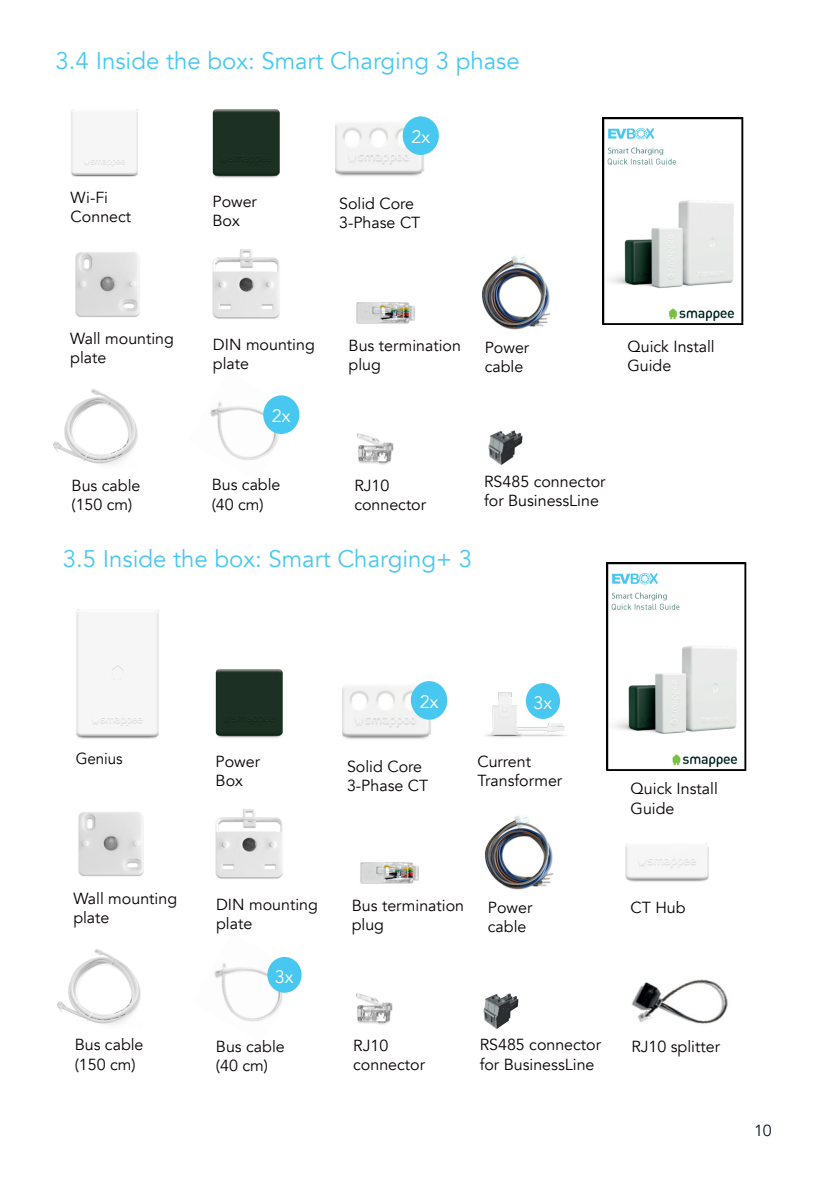
<style>
.page{position:relative;width:840px;height:1191px;background:#fff}
.page>*{position:absolute;margin:0;border:0;box-sizing:border-box;transform-origin:0 0}
.t1{font:24px "Avenir";color:#48c8f0}
.t2{font:18px "Avenir";color:#fff}
.Paragraph{font:16px/19.2px "Avenir";color:#080302}
.Paragraph-2{font:16px "Avenir";color:#080302;scale:.95 1}
.t3{font:16px "Avenir";color:#0a191f}
</style>
<div class="page">
<img style="left:212px;top:249px;width:68px;height:70px">
<img style="left:210px;top:397px;width:87px;height:63px">
<img style="left:212px;top:109px;width:67px;height:69px">
<img style="left:75px;top:252px;width:65px;height:65px">
<img style="left:54px;top:389px;width:84px;height:76px">
<img style="left:482px;top:256px;width:68px;height:74px">
<img style="left:356px;top:302px;width:59px;height:22px">
<img style="left:357px;top:433px;width:37px;height:32px">
<img style="left:71px;top:109px;width:67px;height:68px">
<img style="left:488px;top:430px;width:35px;height:35px">
<img style="left:602px;top:117px;width:141px;height:208px">
<img style="left:335px;top:116px;width:104px;height:60px">
<div style="left:402px;top:116px;width:36px;height:39px;background:#48c8f0;border-radius:50%"></div>
<div style="left:263px;top:395px;width:36px;height:39px;background:#48c8f0;border-radius:50%"></div>
<img style="left:215px;top:809px;width:68px;height:70px">
<img style="left:214px;top:956px;width:87px;height:66px">
<img style="left:215px;top:669px;width:68px;height:69px">
<img style="left:78px;top:812px;width:66px;height:65px">
<img style="left:57px;top:949px;width:84px;height:76px">
<img style="left:485px;top:816px;width:68px;height:74px">
<img style="left:360px;top:862px;width:59px;height:22px">
<img style="left:356px;top:993px;width:37px;height:32px">
<img style="left:483px;top:993px;width:35px;height:36px">
<img style="left:606px;top:562px;width:140px;height:208px">
<img style="left:76px;top:609px;width:83px;height:130px">
<div style="left:267px;top:957px;width:34px;height:35px;background:#48c8f0;border-radius:50%"></div>
<img style="left:631px;top:979px;width:97px;height:45px">
<img style="left:342px;top:681px;width:106px;height:58px">
<div style="left:411px;top:681px;width:36px;height:38px;background:#48c8f0;border-radius:50%"></div>
<img style="left:625px;top:843px;width:83px;height:39px">
<img style="left:485px;top:683px;width:81px;height:55px">
<p class="t1" style="left:56px;top:46px;width:465px">3.4 Inside the box: Smart Charging 3 phase</p>
<p class="Paragraph" style="left:71px;top:188px;width:62px">Wi-Fi<br>Connect</p>
<p class="Paragraph" style="left:212px;top:192px;width:46px">Power<br>Box</p>
<p class="t2" style="left:411px;top:127px;width:20px">2x</p>
<p class="Paragraph" style="left:339px;top:194px;width:83px">Solid Core<br>3-Phase CT</p>
<p class="Paragraph" style="left:70px;top:329px;width:105px">Wall mounting</p>
<p class="Paragraph" style="left:70px;top:348px;width:38px">plate</p>
<p class="Paragraph" style="left:213px;top:335px;width:103px">DIN mounting</p>
<p class="Paragraph" style="left:213px;top:354px;width:38px">plate</p>
<p class="t2" style="left:272px;top:405px;width:20px">2x</p>
<p class="Paragraph" style="left:348px;top:336px;width:114px">Bus termination</p>
<p class="Paragraph" style="left:348px;top:355px;width:34px">plug</p>
<p class="Paragraph" style="left:484px;top:338px;width:46px">Power cable</p>
<p class="Paragraph" style="left:72px;top:476px;width:70px">Bus cable (150 cm)</p>
<p class="Paragraph" style="left:211px;top:475px;width:70px">Bus cable (40 cm)</p>
<p class="Paragraph" style="left:354px;top:476px;width:73px">RJ10 connector</p>
<p class="Paragraph" style="left:484px;top:472px;width:123px">RS485 connector</p>
<p class="Paragraph" style="left:484px;top:491px;width:116px">for BusinessLine</p>
<p class="t1" style="left:63px;top:544px;width:411px">3.5 Inside the box: Smart Charging+ 3</p>
<p class="Paragraph" style="left:627px;top:337px;width:89px">Quick Install<br>Guide</p>
<p class="Paragraph-2" style="left:76px;top:749px;width:50px">Genius</p>
<p class="Paragraph" style="left:73px;top:888px;width:105px">Wall mounting</p>
<p class="Paragraph" style="left:73px;top:908px;width:38px">plate</p>
<p class="Paragraph" style="left:75px;top:1035px;width:70px">Bus cable (150 cm)</p>
<p class="t2" style="left:419px;top:691px;width:20px">2x</p>
<p class="t2" style="left:533px;top:692px;width:20px">3x</p>
<p class="Paragraph" style="left:215px;top:752px;width:46px">Power<br>Box</p>
<p class="Paragraph" style="left:347px;top:757px;width:83px">Solid Core<br>3-Phase CT</p>
<p class="Paragraph" style="left:477px;top:752px;width:55px">Current</p>
<p class="Paragraph" style="left:477px;top:771px;width:86px">Transformer</p>
<p class="Paragraph" style="left:630px;top:779px;width:89px">Quick Install<br>Guide</p>
<p class="Paragraph" style="left:216px;top:894px;width:103px">DIN mounting</p>
<p class="Paragraph" style="left:216px;top:914px;width:38px">plate</p>
<p class="Paragraph" style="left:351px;top:896px;width:114px">Bus termination</p>
<p class="Paragraph" style="left:351px;top:915px;width:34px">plug</p>
<p class="Paragraph" style="left:487px;top:897px;width:46px">Power cable</p>
<p class="Paragraph" style="left:630px;top:898px;width:57px">CT Hub</p>
<p class="t2" style="left:275px;top:965px;width:20px">3x</p>
<p class="Paragraph" style="left:216px;top:1036px;width:70px">Bus cable (40 cm)</p>
<p class="Paragraph" style="left:353px;top:1036px;width:73px">RJ10 connector</p>
<p class="Paragraph" style="left:479px;top:1035px;width:123px">RS485 connector</p>
<p class="Paragraph" style="left:479px;top:1054px;width:116px">for BusinessLine</p>
<p class="Paragraph" style="left:631px;top:1037px;width:90px">RJ10 splitter</p>
<p class="t3" style="left:753px;top:1121px;width:19px">10</p>
</div>
